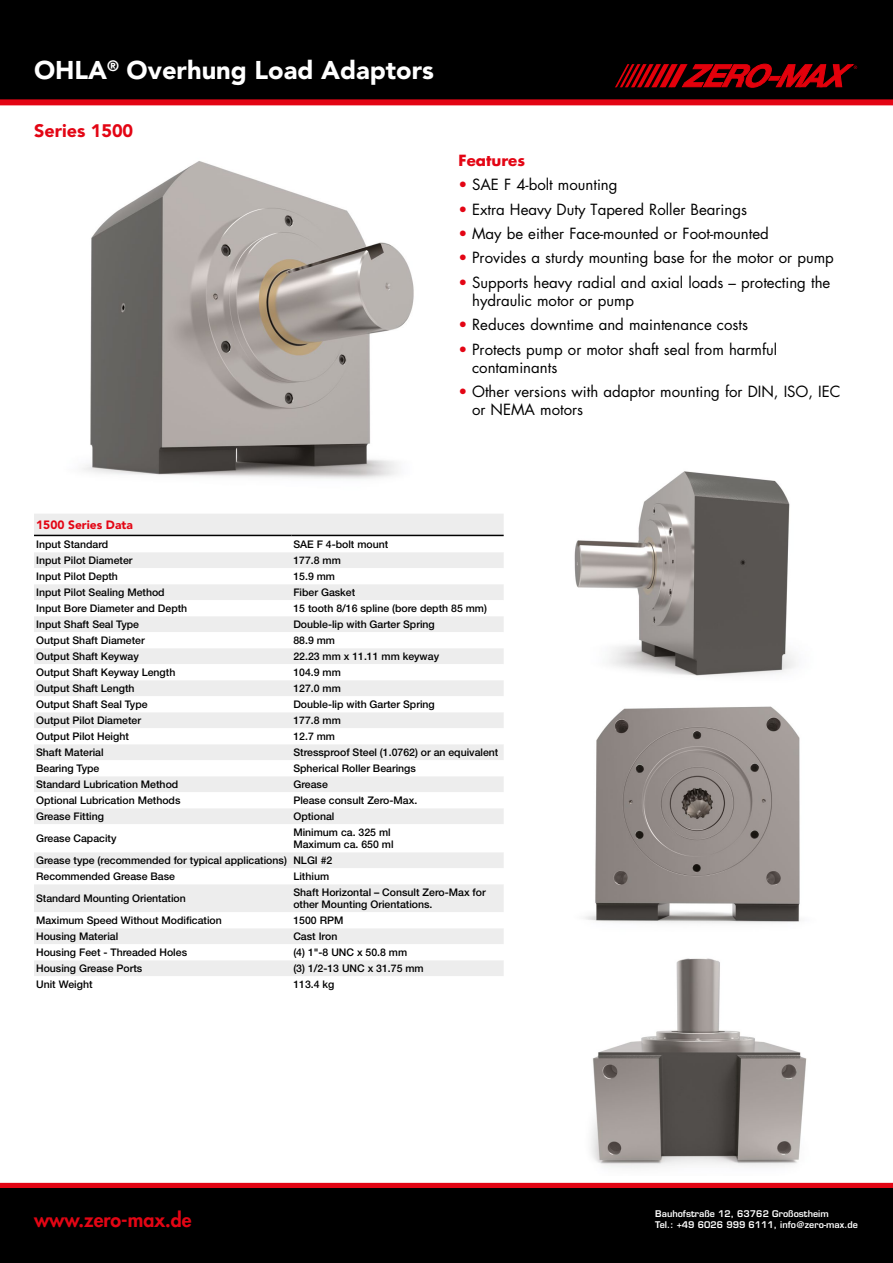
<style>
.page{position:relative;width:893px;height:1263px;background:#fff}
.page>*{position:absolute;margin:0;border:0;box-sizing:border-box;transform-origin:0 0}
.t1{font:900 25.5px "Avenir LT Pro";color:#fff}
.t2{font:800 19.5px "Futura Std";color:#e30514}
.t3{font:900 18px "Avenir LT Pro";color:#e30514}
.t4{font:15px/18px "Futura Std";color:#000}
.t5{font:700 15px "Futura Std";color:#e30514}
.t6{font:900 12px "Avenir LT Std";color:#e30514}
.t7{font:500 10.5px/12px "Helvetica Neue LT Std";color:#000}
.t8{font:600 9px/10.8px "Eurostile LT Std";color:#fff}
.s1{color:#e30514}
</style>
<div class="page">
<div style="left:0;top:0;width:893px;height:99px;background:#000"></div>
<div style="left:0;top:1183px;width:893px;height:6px;background:#e30514"></div>
<div style="left:0;top:1189px;width:893px;height:74px;background:#000"></div>
<div style="left:0;top:99px;width:893px;height:6px;background:#e30514"></div>
<img style="left:585px;top:706px;width:216px;height:217px">
<img style="left:574px;top:471px;width:222px;height:205px">
<img style="left:591px;top:958px;width:216px;height:210px">
<img style="left:82px;top:161px;width:332px;height:318px">
<div style="left:34px;top:514px;width:470px;height:21px;background:#ededed"></div>
<svg style="left:34px;top:536px;width:470px;height:440px;fill:#f4f4f4"></svg>
<hr style="left:34px;top:535px;width:257px;height:1px;background:#000">
<hr style="left:291px;top:535px;width:213px;height:1px;background:#000">
<svg style="left:615px;top:64px;width:242px;height:24px"></svg>
<h1 class="t1" style="left:34px;top:55px;width:401px">OHLA<sup>®</sup> Overhung Load Adaptors</h1>
<h3 class="t3" style="left:34px;top:120px;width:101px">Series 1500</h3>
<h3 class="t5" style="left:459px;top:150px;width:68px">Features</h3>
<h3 class="t4" style="left:459px;top:176px;width:160px"><span class="s1">•</span> SAE F 4-bolt mounting</h3>
<h3 class="t4" style="left:459px;top:200px;width:290px"><span class="s1">•</span> Extra Heavy Duty Tapered Roller Bearings</h3>
<h3 class="t4" style="left:459px;top:225px;width:312px"><span class="s1">•</span> May be either Face-mounted or Foot-mounted</h3>
<h3 class="t4" style="left:459px;top:249px;width:377px"><span class="s1">•</span> Provides a sturdy mounting base for the motor or pump</h3>
<h3 class="t4" style="left:472px;top:273px;width:360px;text-indent:-14px"><span class="s1">•</span> Supports heavy radial and axial loads – protecting the hydraulic motor or pump</h3>
<h3 class="t4" style="left:459px;top:316px;width:291px"><span class="s1">•</span> Reduces downtime and maintenance costs</h3>
<h3 class="t4" style="left:472px;top:340px;width:307px;text-indent:-14px"><span class="s1">•</span> Protects pump or motor shaft seal from harmful contaminants</h3>
<h3 class="t4" style="left:472px;top:383px;width:370px;text-indent:-14px"><span class="s1">•</span> Other versions with adaptor mounting for DIN, ISO, IEC or NEMA motors</h3>
<p class="t6" style="left:36px;top:518px;width:98px">1500 Series Data</p>
<p class="t7" style="left:36px;top:538px;width:74px">Input Standard</p>
<p class="t7" style="left:293px;top:538px;width:96px">SAE F 4-bolt mount</p>
<p class="t7" style="left:36px;top:554px;width:98px">Input Pilot Diameter</p>
<p class="t7" style="left:293px;top:554px;width:49px">177.8 mm</p>
<p class="t7" style="left:36px;top:570px;width:83px">Input Pilot Depth</p>
<p class="t7" style="left:293px;top:570px;width:43px">15.9 mm</p>
<p class="t7" style="left:36px;top:586px;width:130px">Input Pilot Sealing Method</p>
<p class="t7" style="left:293px;top:586px;width:63px">Fiber Gasket</p>
<p class="t7" style="left:36px;top:602px;width:153px">Input Bore Diameter and Depth</p>
<p class="t7" style="left:293px;top:602px;width:195px">15 tooth 8/16 spline (bore depth 85 mm)</p>
<p class="t7" style="left:36px;top:618px;width:104px">Input Shaft Seal Type</p>
<p class="t7" style="left:293px;top:618px;width:143px">Double-lip with Garter Spring</p>
<p class="t7" style="left:36px;top:634px;width:110px">Output Shaft Diameter</p>
<p class="t7" style="left:293px;top:634px;width:43px">88.9 mm</p>
<p class="t7" style="left:36px;top:650px;width:104px">Output Shaft Keyway</p>
<p class="t7" style="left:293px;top:650px;width:147px">22.23 mm x 11.11 mm keyway</p>
<p class="t7" style="left:36px;top:666px;width:141px">Output Shaft Keyway Length</p>
<p class="t7" style="left:293px;top:666px;width:49px">104.9 mm</p>
<p class="t7" style="left:36px;top:682px;width:100px">Output Shaft Length</p>
<p class="t7" style="left:293px;top:682px;width:49px">127.0 mm</p>
<p class="t7" style="left:36px;top:698px;width:113px">Output Shaft Seal Type</p>
<p class="t7" style="left:293px;top:698px;width:143px">Double-lip with Garter Spring</p>
<p class="t7" style="left:36px;top:714px;width:107px">Output Pilot Diameter</p>
<p class="t7" style="left:293px;top:714px;width:49px">177.8 mm</p>
<p class="t7" style="left:36px;top:730px;width:94px">Output Pilot Height</p>
<p class="t7" style="left:293px;top:730px;width:43px">12.7 mm</p>
<p class="t7" style="left:36px;top:746px;width:69px">Shaft Material</p>
<p class="t7" style="left:293px;top:746px;width:207px">Stressproof Steel (1.0762) or an equivalent</p>
<p class="t7" style="left:36px;top:762px;width:65px">Bearing Type</p>
<p class="t7" style="left:293px;top:762px;width:124px">Spherical Roller Bearings</p>
<p class="t7" style="left:36px;top:778px;width:144px">Standard Lubrication Method</p>
<p class="t7" style="left:293px;top:778px;width:36px">Grease</p>
<p class="t7" style="left:36px;top:794px;width:146px">Optional Lubrication Methods</p>
<p class="t7" style="left:293px;top:794px;width:125px">Please consult Zero-Max.</p>
<p class="t7" style="left:36px;top:810px;width:69px">Grease Fitting</p>
<p class="t7" style="left:293px;top:810px;width:43px">Optional</p>
<p class="t7" style="left:36px;top:832px;width:82px">Grease Capacity</p>
<p class="t7" style="left:293px;top:826px;width:102px">Minimum ca. 325 ml<br>Maximum ca. 650 ml</p>
<p class="t7" style="left:36px;top:852px;width:298px;line-height:16px">Grease type (recommended for typical applications) NLGI #2<br>Recommended Grease Base</p>
<p class="t7" style="left:293px;top:870px;width:37px">Lithium</p>
<p class="t7" style="left:36px;top:892px;width:151px">Standard Mounting Orientation</p>
<p class="t7" style="left:293px;top:886px;width:194px">Shaft Horizontal – Consult Zero-Max for other Mounting Orientations.</p>
<p class="t7" style="left:36px;top:914px;width:187px">Maximum Speed Without Modification</p>
<p class="t7" style="left:293px;top:914px;width:52px">1500 RPM</p>
<p class="t7" style="left:36px;top:930px;width:84px">Housing Material</p>
<p class="t7" style="left:293px;top:930px;width:45px">Cast Iron</p>
<p class="t7" style="left:36px;top:946px;width:152px">Housing Feet - Threaded Holes</p>
<p class="t7" style="left:293px;top:946px;width:115px">(4) 1"-8 UNC x 50.8 mm</p>
<p class="t7" style="left:36px;top:962px;width:108px">Housing Grease Ports</p>
<p class="t7" style="left:293px;top:962px;width:132px">(3) 1/2-13 UNC x 31.75 mm</p>
<p class="t7" style="left:36px;top:978px;width:58px">Unit Weight</p>
<p class="t7" style="left:293px;top:978px;width:43px">113.4 kg</p>
<h2 class="t2" style="left:34px;top:1207px;width:159px">www.zero-max.de</h2>
<p class="t8" style="left:655px;top:1208px;width:204px">Bauhofstraße 12, 63762 Großostheim<br>Tel.: +49 6026 999 6111, info@zero-max.de</p>
</div>
